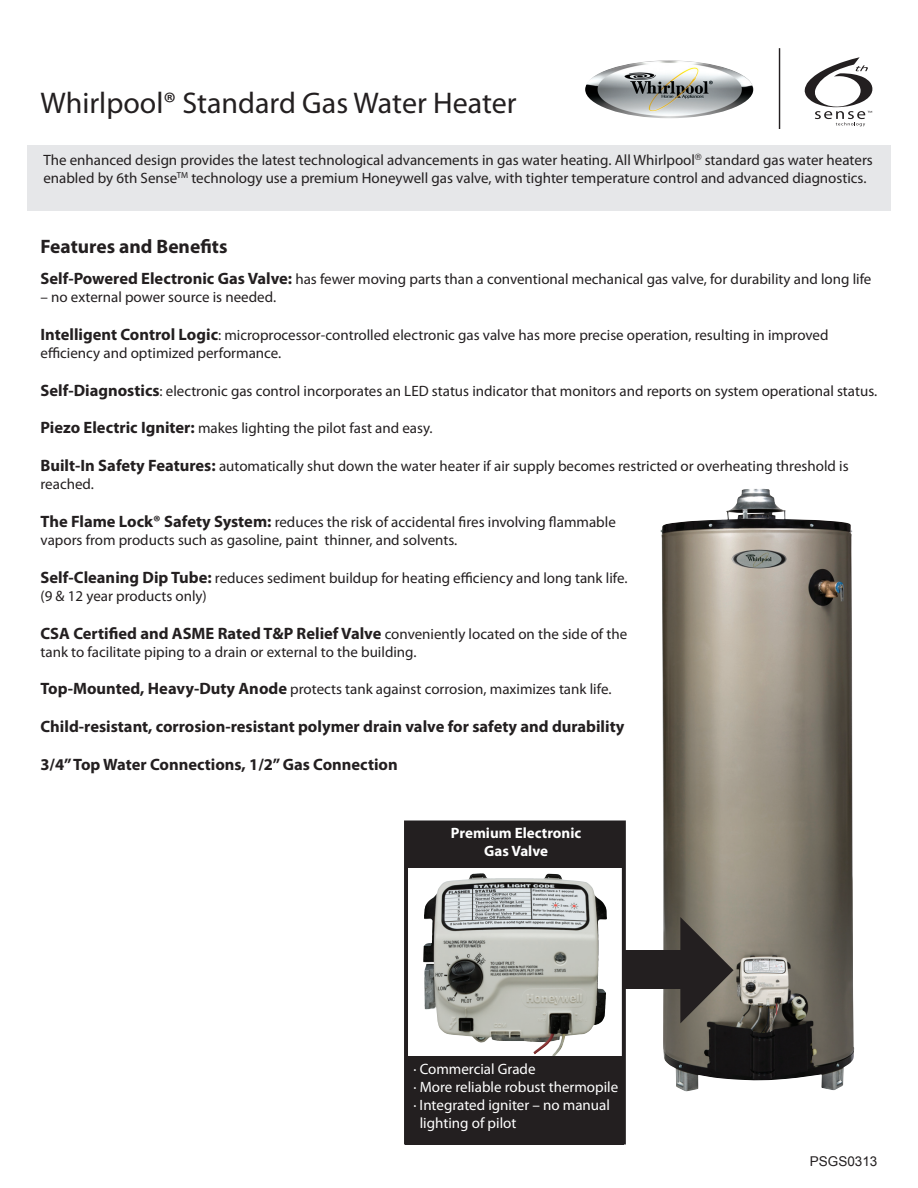
<style>
.page{position:relative;width:918px;height:1188px;background:#fff}
.page>*{position:absolute;margin:0;border:0;box-sizing:border-box;transform-origin:0 0}
.t1{font:30px "Myriad Pro";color:#231f20}
.t2{font:700 19.5px "Myriad Pro";color:#231f20}
.t3{font:700 16.5px "Myriad Pro";color:#231f20}
.t4{font:15px/18px "Myriad Pro";color:#231f20}
.t5{font:15px "Myriad Pro";color:#fff}
.t6{font:700 15px/18px "Myriad Pro";color:#fff;text-align:center}
.t7{font:13.5px "Arial";color:#231f20}
.s1{font-weight:700;font-size:16.5px}
.s2{font-weight:400;font-size:15px}
</style>
<div class="page">
<div style="left:27px;top:146px;width:864px;height:65px;background:#e6e7e9"></div>
<img style="left:660px;top:489px;width:194px;height:602px">
<svg style="left:423px;top:897px;width:184px;height:159px"></svg>
<img style="left:434px;top:873px;width:163px;height:24px">
<div style="left:404px;top:820px;width:222px;height:324px;border:4px solid #231f20"></div>
<div style="left:405px;top:1056px;width:218px;height:88px;background:#231f20"></div>
<div style="left:405px;top:824px;width:218px;height:44px;background:#231f20"></div>
<img style="left:585px;top:60px;width:168px;height:58px;border-radius:50%">
<svg style="left:805px;top:57px;width:68px;height:69px"></svg>
<hr style="left:779px;top:48px;width:1px;height:81px;background:#231f20">
<div style="left:622px;top:951px;width:64px;height:38px;background:#231f20"></div>
<svg style="left:680px;top:917px;width:54px;height:106px;background:#59534d"></svg>
<h1 class="t1" style="left:40px;top:91px;width:478px">Whirlpool® Standard Gas Water Heater</h1>
<p class="t4" style="left:43px;top:152px;width:831px">The enhanced design provides the latest technological advancements in gas water heating. All Whirlpool<sup>®</sup> standard gas water heaters enabled by 6th Sense<sup>TM</sup> technology use a premium Honeywell gas valve, with tighter temperature control and advanced diagnostics.</p>
<h2 class="t2" style="left:40px;top:239px;width:188px">Features and Benefits</h2>
<p class="t4" style="left:40px;top:271px;width:832px"><span class="s1">Self-Powered Electronic Gas Valve:</span> has fewer moving parts than a conventional mechanical gas valve, for durability and long life</p>
<p class="t4" style="left:40px;top:289px;width:237px">– no external power source is needed.</p>
<p class="t4" style="left:40px;top:327px;width:790px"><span class="s1">Intelligent Control Logic</span>: microprocessor-controlled electronic gas valve has more precise operation, resulting in improved efficiency and optimized performance.</p>
<p class="t4" style="left:40px;top:383px;width:838px"><span class="s1">Self-Diagnostics</span>: electronic gas control incorporates an LED status indicator that monitors and reports on system operational status.</p>
<p class="t4" style="left:40px;top:421px;width:394px"><span class="s1">Piezo Electric Igniter:</span> makes lighting the pilot fast and easy.</p>
<p class="t4" style="left:40px;top:458px;width:810px"><span class="s1">Built-In Safety Features:</span> automatically shut down the water heater if air supply becomes restricted or overheating threshold is reached.</p>
<p class="t4" style="left:40px;top:514px;width:577px"><span class="s1">The Flame Lock® Safety System:</span> reduces the risk of accidental fires involving flammable vapors from products such as gasoline, paint thinner, and solvents.</p>
<p class="t4" style="left:40px;top:570px;width:589px"><span class="s1">Self-Cleaning Dip Tube:</span> reduces sediment buildup for heating efficiency and long tank life. (9 &amp; 12 year products only)</p>
<p class="t3" style="left:40px;top:627px;width:588px">CSA Certified and ASME Rated T&amp;P Relief Valve <span class="s2">conveniently located on the side of the</span></p>
<p class="t4" style="left:40px;top:644px;width:378px">tank to facilitate piping to a drain or external to the building.</p>
<p class="t4" style="left:40px;top:682px;width:572px"><span class="s1">Top-Mounted, Heavy-Duty Anode</span> protects tank against corrosion, maximizes tank life.</p>
<p class="t3" style="left:40px;top:720px;width:585px">Child-resistant, corrosion-resistant polymer drain valve for safety and durability</p>
<p class="t3" style="left:40px;top:758px;width:359px">3/4” Top Water Connections, 1/2” Gas Connection</p>
<p class="t6" style="left:451px;top:825px;width:132px">Premium Electronic<br>Gas Valve</p>
<p class="t5" style="left:413px;top:1063px;width:124px">· Commercial Grade</p>
<p class="t5" style="left:413px;top:1081px;width:206px">· More reliable robust thermopile</p>
<p class="t5" style="left:413px;top:1099px;width:198px">· Integrated igniter – no manual</p>
<p class="t5" style="left:420px;top:1117px;width:98px">lighting of pilot</p>
<p class="t7" style="left:810px;top:1154px;width:69px">PSGS0313</p>
</div>
